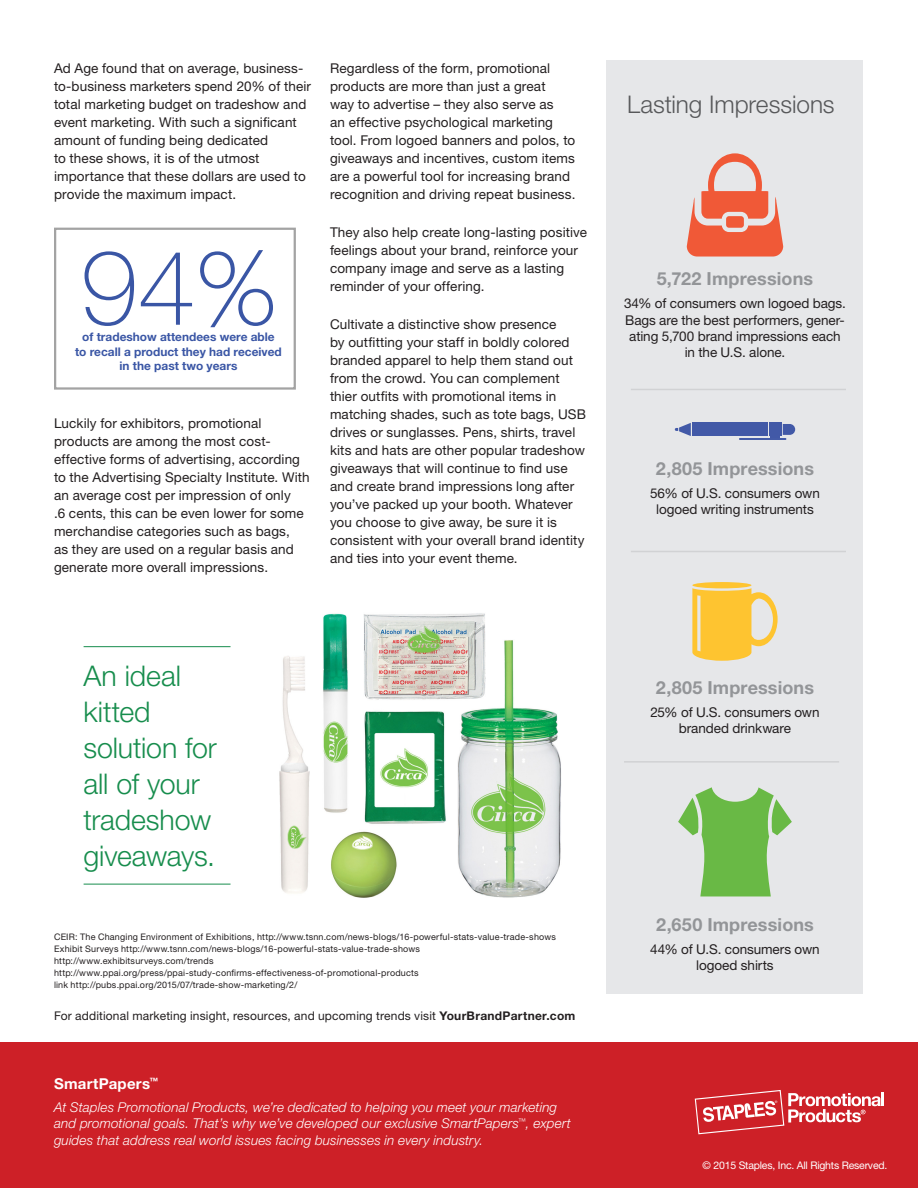
<style>
.page{position:relative;width:918px;height:1188px;background:#fff}
.page>*{position:absolute;margin:0;border:0;box-sizing:border-box;transform-origin:0 0}
.t1{font:100 104.4px "Helvetica Neue";color:#3a56a5}
.Subhead{font:300 28.5px/36px "Helvetica Neue LT Std";letter-spacing:-.005em;color:#178d4d}
.Subhead-2{font:300 24.3px "Helvetica Neue LT Std";letter-spacing:-.005em;color:#57585a}
.Subhead-3{font:700 18px "Helvetica Neue LT Std";letter-spacing:.01em;color:#939598}
.t2{font:700 15px "Helvetica Neue LT Std";letter-spacing:.015em;color:#fff}
.Subhead-4{font:13.5px/18px "Helvetica Neue LT Std";letter-spacing:.01em;color:#231f20}
.Body_Text{font:13.5px/16.2px "Helvetica Neue LT Std";letter-spacing:-.005em;color:#231f20;text-align:center}
.t3{font:italic 300 13.5px/16.2px "Helvetica Neue LT Std";letter-spacing:.01em;color:#fff}
.Subhead-5{font:12px "Helvetica Neue LT Std";letter-spacing:.015em;color:#231f20}
.t4{font:700 11.85px/14.2px "Helvetica Neue";color:#3a56a5;text-align:center}
.t5{font:10.5px "Helvetica Neue LT Std";letter-spacing:-.02em;color:#fff}
.Subhead-6{font:9px/12.1px "Helvetica Neue LT Std";letter-spacing:.02em;color:#231f20}
.s1{font-weight:700}
</style>
<div class="page">
<img style="left:279px;top:613px;width:282px;height:285px">
<div style="left:0;top:1042px;width:918px;height:146px;background:#cd2027"></div>
<svg style="left:694px;top:1090px;width:190px;height:45px"></svg>
<div style="left:54px;top:228px;width:242px;height:162px;border:2px solid #a3a3a3"></div>
<div style="left:606px;top:60px;width:256px;height:933px;background:#e6e7e9"></div>
<svg style="left:687px;top:153px;width:96px;height:104px"></svg>
<div style="left:692px;top:423px;width:75px;height:13px;background:#4259a7"></div>
<div style="left:769px;top:423px;width:12px;height:13px;background:#4259a7"></div>
<hr style="left:739px;top:438px;width:47px;height:2px;background:#4259a7">
<svg style="left:770px;top:424px;width:25px;height:14px"></svg>
<svg style="left:675px;top:423px;width:16px;height:13px"></svg>
<svg style="left:692px;top:582px;width:86px;height:79px"></svg>
<svg style="left:678px;top:787px;width:114px;height:109px"></svg>
<hr style="left:631px;top:389px;width:215px;height:1px;background:#d1d2d4">
<hr style="left:631px;top:551px;width:215px;height:1px;background:#d1d2d4">
<hr style="left:624px;top:761px;width:215px;height:2px;background:#d1d2d4">
<hr style="left:84px;top:884px;width:147px;height:1px;background:#178d4d">
<hr style="left:84px;top:646px;width:147px;height:1px;background:#178d4d">
<p class="Subhead-4" style="left:54px;top:59px;width:259px">Ad Age found that on average, business&shy;to-business marketers spend 20% of their total marketing budget on tradeshow and event marketing. With such a significant amount of funding being dedicated<br>to these shows, it is of the utmost importance that these dollars are used to provide the maximum impact.</p>
<h1 class="t1" style="left:80px;top:208px;width:199px">94%</h1>
<p class="t4" style="left:75px;top:330px;width:208px">of tradeshow attendees were able to recall a product they had received in the past two years</p>
<p class="Subhead-4" style="left:54px;top:414px;width:257px">Luckily for exhibitors, promotional products are among the most cost&shy;effective forms of advertising, according to the Advertising Specialty Institute. With an average cost per impression of only<br>.6 cents, this can be even lower for some merchandise categories such as bags,<br>as they are used on a regular basis and generate more overall impressions.</p>
<p class="Subhead-4" style="left:330px;top:59px;width:247px">Regardless of the form, promotional products are more than just a great<br>way to advertise – they also serve as<br>an effective psychological marketing tool. From logoed banners and polos, to giveaways and incentives, custom items are a powerful tool for increasing brand recognition and driving repeat business.</p>
<p class="Subhead-4" style="left:330px;top:223px;width:259px">They also help create long-lasting positive feelings about your brand, reinforce your company image and serve as a lasting reminder of your offering.</p>
<p class="Subhead-4" style="left:330px;top:315px;width:258px">Cultivate a distinctive show presence<br>by outfitting your staff in boldly colored branded apparel to help them stand out from the crowd. You can complement thier outfits with promotional items in matching shades, such as tote bags, USB drives or sunglasses. Pens, shirts, travel kits and hats are other popular tradeshow giveaways that will continue to find use and create brand impressions long after you’ve packed up your booth. Whatever you choose to give away, be sure it is consistent with your overall brand identity and ties into your event theme.</p>
<p class="Subhead" style="left:83px;top:657px;width:135px">An ideal kitted solution for all of your tradeshow giveaways.</p>
<p class="Subhead-6" style="left:54px;top:930px;width:503px">CEIR: The Changing Environment of Exhibitions, http://www.tsnn.com/news-blogs/16-powerful-stats-value-trade-shows Exhibit Surveys http://www.tsnn.com/news-blogs/16-powerful-stats-value-trade-shows http://www.exhibitsurveys.com/trends http://www.ppai.org/press/ppai-study-confirms-effectiveness-of-promotional-products<br>link http://pubs.ppai.org/2015/07/trade-show-marketing/2/</p>
<p class="Subhead-5" style="left:54px;top:1009px;width:523px">For additional marketing insight, resources, and upcoming trends visit <span class="s1">YourBrandPartner.com</span></p>
<p class="t2" style="left:54px;top:1075px;width:106px">SmartPapers<sup>™</sup></p>
<p class="t3" style="left:54px;top:1099px;width:518px">At Staples Promotional Products, we’re dedicated to helping you meet your marketing and promotional goals. That’s why we’ve developed our exclusive SmartPapers<sup>™</sup>, expert guides that address real world issues facing businesses in every industry.</p>
<p class="Subhead-2" style="left:627px;top:89px;width:209px">Lasting Impressions</p>
<p class="Subhead-3" style="left:657px;top:268px;width:158px">5,722 Impressions</p>
<p class="Body_Text" style="left:624px;top:295px;width:223px">34% of consumers own logoed bags.<br>Bags are the best performers, gener&shy;ating 5,700 brand impressions each in the U.S. alone.</p>
<p class="Subhead-3" style="left:656px;top:458px;width:160px">2,805 Impressions</p>
<p class="Body_Text" style="left:650px;top:485px;width:171px">56% of U.S. consumers own logoed writing instruments</p>
<p class="Subhead-3" style="left:656px;top:676px;width:160px">2,805 Impressions</p>
<p class="Body_Text" style="left:650px;top:703px;width:171px">25% of U.S. consumers own branded drinkware</p>
<p class="Subhead-3" style="left:656px;top:913px;width:159px">2,650 Impressions</p>
<p class="Body_Text" style="left:650px;top:941px;width:171px">44% of U.S. consumers own logoed shirts</p>
<p class="t5" style="left:703px;top:1159px;width:186px">© 2015 Staples, Inc. All Rights Reserved.</p>
</div>
